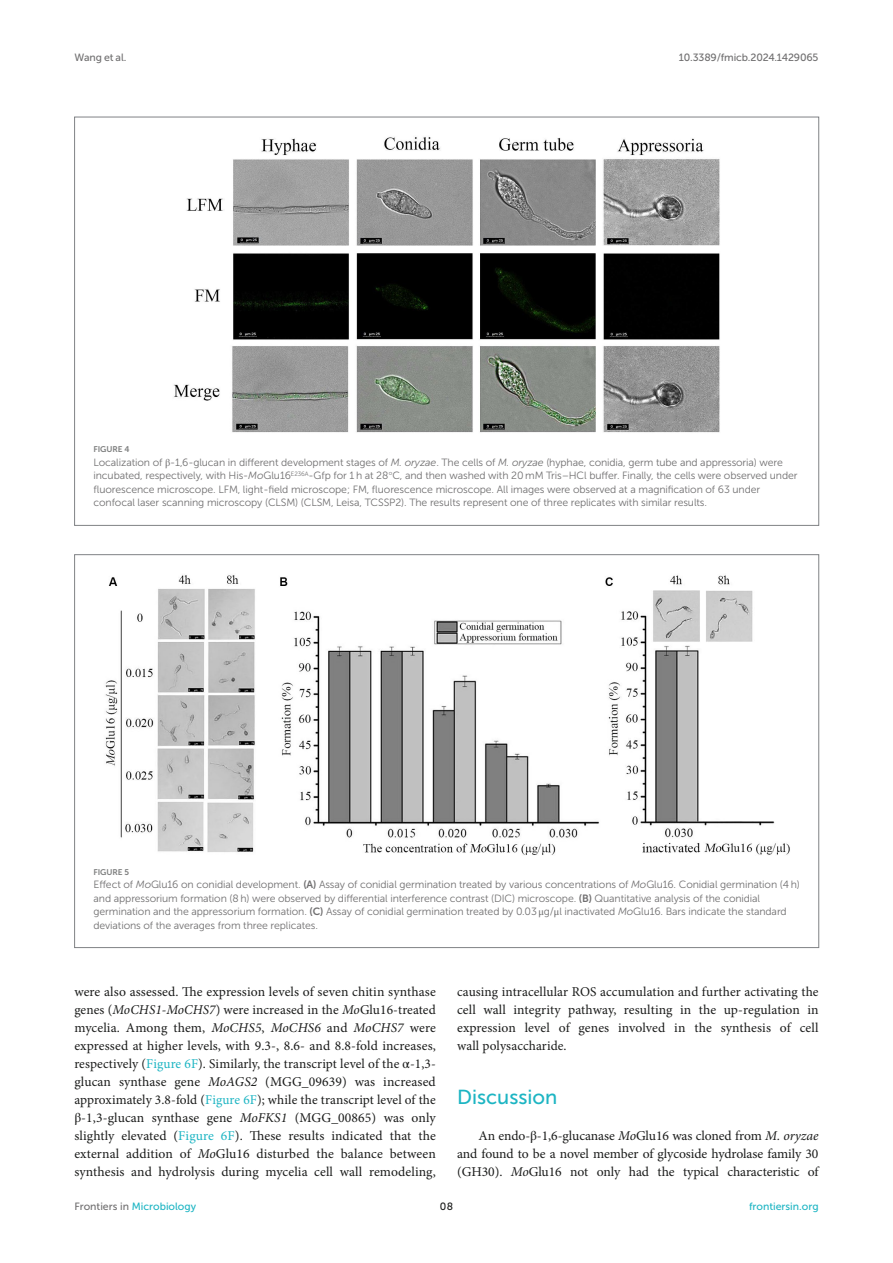
<style>
.page{position:relative;width:893px;height:1263px;background:#fff}
.page>*{position:absolute;margin:0;border:0;box-sizing:border-box;transform-origin:0 0}
.HEAD_1{font:20.25px "Museo Sans 500";color:#1db5c3}
.TEXT{font:13.5px/18px "Minion Pro";letter-spacing:.01em;color:#1b1c1b;text-align:justify}
.TEXT_FLUSH{font:13.5px/18px "Minion Pro";letter-spacing:-.005em;color:#1b1c1b;text-align:justify}
.FIG_LEG{font:10.5px/13.5px "Museo Sans 300";letter-spacing:-.01em;color:#706f70}
.t1{font:10.5px "Museo Sans 500";color:#1db5c3}
.t2{font:10.5px "Museo Sans 500";letter-spacing:-.015em;color:#706f70}
.t3{font:10.5px "Museo Sans 500";color:#1b1c1b}
.FIG_HD{font:8.25px "Museo Sans 700";letter-spacing:-.01em;color:#7e7f7f}
.s1{font-family:"STIX General"}
.s2{font-style:italic}
.s3{font-family:"STIX"}
.s4{font-family:"Museo Sans 700"}
.s5{color:#1db5c3}
.s6{color:#706f70}
</style>
<div class="page">
<img style="left:173px;top:137px;width:547px;height:296px">
<img style="left:105px;top:575px;width:685px;height:280px">
<p class="t2" style="left:74px;top:51px;width:53px">Wang et al.</p>
<p class="t2" style="left:679px;top:51px;width:141px">10.3389/fmicb.2024.1429065</p>
<p class="FIG_HD" style="left:94px;top:445px;width:37px">FIGURE 4</p>
<p class="FIG_LEG" style="left:94px;top:456px;width:705px">Localization of <span class="s1">β</span>-1,6-glucan in different development stages of <span class="s2">M. oryzae</span>. The cells of <span class="s2">M. oryzae</span> (hyphae, conidia, germ tube and appressoria) were incubated, respectively, with His-<span class="s2">Mo</span>Glu16<sup>E236A</sup>-Gfp for 1 h at 28<span class="s3">°</span>C, and then washed with 20 mM Tris–HCl buffer. Finally, the cells were observed under fluorescence microscope. LFM, light-field microscope; FM, fluorescence microscope. All images were observed at a magnification of 63 under confocal laser scanning microscopy (CLSM) (CLSM, Leisa, TCSSP2). The results represent one of three replicates with similar results.</p>
<p class="FIG_HD" style="left:94px;top:867px;width:37px">FIGURE 5</p>
<p class="FIG_LEG" style="left:94px;top:878px;width:708px">Effect of <span class="s2">Mo</span>Glu16 on conidial development. <span class="s4">(A)</span> Assay of conidial germination treated by various concentrations of <span class="s2">Mo</span>Glu16. Conidial germination (4 h) and appressorium formation (8 h) were observed by differential interference contrast (DIC) microscope. <span class="s4">(B)</span> Quantitative analysis of the conidial germination and the appressorium formation. <span class="s4">(C)</span> Assay of conidial germination treated by 0.03 <span class="s1">μ</span>g/<span class="s1">μ</span>l inactivated <span class="s2">Mo</span>Glu16. Bars indicate the standard deviations of the averages from three replicates.</p>
<p class="TEXT" style="left:74px;top:983px;width:363px">were also assessed. The expression levels of seven chitin synthase genes (<span class="s2">MoCHS1-MoCHS7</span>) were increased in the <span class="s2">Mo</span>Glu16-treated mycelia. Among them, <span class="s2">MoCHS5</span>, <span class="s2">MoCHS6</span> and <span class="s2">MoCHS7</span> were expressed at higher levels, with 9.3-, 8.6- and 8.8-fold increases, respectively (<span class="s5">Figure 6F</span>). Similarly, the transcript level of the <span class="s1">α</span>-1,3- glucan synthase gene <span class="s2">MoAGS2</span> (MGG_09639) was increased approximately 3.8-fold (<span class="s5">Figure 6F</span>); while the transcript level of the <span class="s1">β</span>-1,3-glucan synthase gene <span class="s2">MoFKS1</span> (MGG_00865) was only slightly elevated (<span class="s5">Figure 6F</span>). These results indicated that the external addition of <span class="s2">Mo</span>Glu16 disturbed the balance between synthesis and hydrolysis during mycelia cell wall remodeling,</p>
<p class="TEXT" style="left:457px;top:983px;width:363px">causing intracellular ROS accumulation and further activating the cell wall integrity pathway, resulting in the up-regulation in expression level of genes involved in the synthesis of cell wall polysaccharide.</p>
<p class="HEAD_1" style="left:457px;top:1086px;width:102px">Discussion</p>
<p class="TEXT_FLUSH" style="left:457px;top:1127px;width:363px;text-indent:21px">An endo-<span class="s1">β</span>-1,6-glucanase <span class="s2">Mo</span>Glu16 was cloned from <span class="s2">M. oryzae </span>and found to be a novel member of glycoside hydrolase family 30 (GH30). <span class="s2">Mo</span>Glu16 not only had the typical characteristic of</p>
<p class="t1" style="left:74px;top:1200px;width:123px"><span class="s6">Frontiers in</span> Microbiology</p>
<p class="t3" style="left:440px;top:1200px;width:15px">08</p>
<p class="t1" style="left:749px;top:1200px;width:71px">frontiersin.org</p>
</div>
